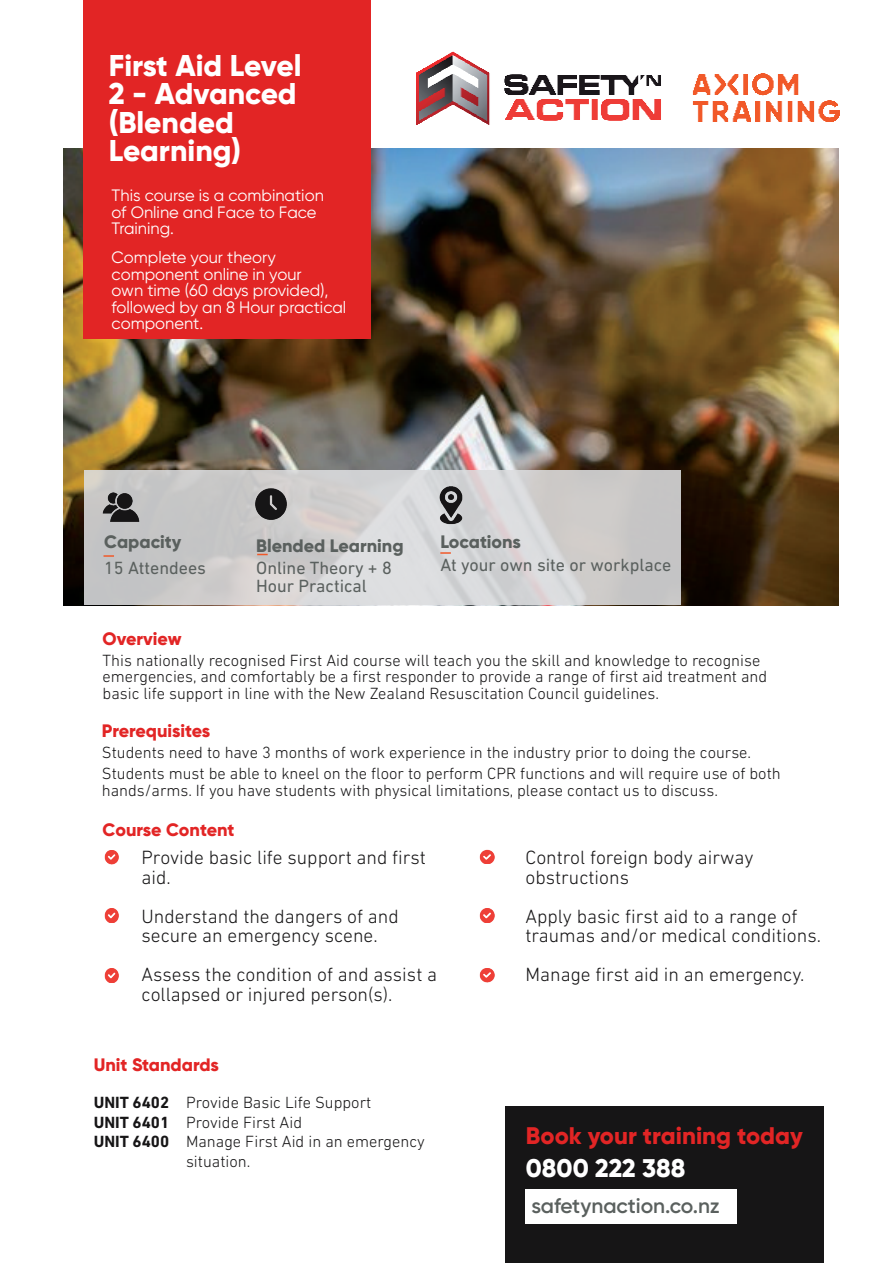
<style>
.page{position:relative;width:893px;height:1263px;background:#fff}
.page>*{position:absolute;margin:0;border:0;box-sizing:border-box;transform-origin:0 0}
.t1{font:800 30px/28.5px "Gilroy";color:#fff}
.t2{font:800 25.5px "Gilroy";color:#fff}
.t3{font:800 24px "Gilroy";color:#e22525}
.t4{font:600 21px "Gilroy";color:#5a605e}
.t5{font:300 19.5px/19.5px "DIN Next LT Pro";color:#161516}
.t6{font:18px/18px "DIN Next LT Pro";color:#5a605e}
.t7{font:800 18px "Gilroy";color:#e22525}
.t8{font:800 18px "Gilroy";color:#5a605e}
.t9{font:300 16.5px/19.8px "DIN Next LT Pro";color:#161516}
.t10{font:16.5px/16.5px "Gilroy";color:#fff}
.t11{font:700 16.5px/19.8px "DIN Next LT Pro";color:#161516;text-align:justify}
</style>
<div class="page">
<div style="left:505px;top:1106px;width:318px;height:157px;background:#161516"></div>
<img style="left:64px;top:149px;width:775px;height:456px">
<svg style="left:84px;top:471px;width:596px;height:10px;background:#cecdcd"></svg>
<img style="left:84px;top:481px;width:596px;height:124px">
<div style="left:84px;top:0;width:287px;height:339px;background:#e22525"></div>
<img style="left:428px;top:484px;width:45px;height:43px">
<div style="left:526px;top:1189px;width:211px;height:34px;background:#fff"></div>
<img style="left:416px;top:52px;width:424px;height:72px">
<img style="left:254px;top:488px;width:34px;height:33px">
<img style="left:98px;top:484px;width:45px;height:45px">
<img style="left:105px;top:850px;width:14px;height:14px">
<img style="left:105px;top:908px;width:14px;height:14px">
<img style="left:105px;top:968px;width:14px;height:14px">
<img style="left:480px;top:850px;width:15px;height:14px">
<img style="left:480px;top:908px;width:15px;height:14px">
<img style="left:480px;top:968px;width:15px;height:14px">
<svg style="left:104px;top:555px;width:10px;height:2px"></svg>
<svg style="left:440px;top:552px;width:11px;height:2px"></svg>
<h1 class="t1" style="left:109px;top:51px;width:194px">First Aid Level<br>2 - Advanced (Blended<br>Learning)</h1>
<p class="t10" style="left:112px;top:187px;width:214px">This course is a combination of Online and Face to Face<br>Training.</p>
<p class="t10" style="left:112px;top:249px;width:236px">Complete your theory component online in your<br>own time (60 days provided), followed by an 8 Hour practical component.</p>
<p class="t8" style="left:104px;top:530px;width:79px">Capacity</p>
<p class="t6" style="left:104px;top:559px;width:103px">15 Attendees</p>
<p class="t8" style="left:256px;top:534px;width:149px">Blended Learning</p>
<p class="t6" style="left:256px;top:559px;width:137px">Online Theory + 8<br>Hour Practical</p>
<p class="t8" style="left:440px;top:530px;width:82px">Locations</p>
<p class="t6" style="left:440px;top:556px;width:232px">At your own site or workplace</p>
<p class="t7" style="left:103px;top:627px;width:80px">Overview</p>
<p class="t9" style="left:103px;top:651px;width:666px;line-height:16.5px">This nationally recognised First Aid course will teach you the skill and knowledge to recognise emergencies, and comfortably be a first responder to provide a range of first aid treatment and basic life support in line with the New Zealand Resuscitation Council guidelines.</p>
<p class="t7" style="left:102px;top:720px;width:110px">Prerequisites</p>
<p class="t9" style="left:102px;top:742px;width:680px;line-height:20.7px">Students need to have 3 months of work experience in the industry prior to doing the course.<br>Students must be able to kneel on the floor to perform CPR functions and will require use of both</p>
<p class="t9" style="left:102px;top:780px;width:618px">hands/arms. If you have students with physical limitations, please contact us to discuss.</p>
<p class="t7" style="left:103px;top:818px;width:134px">Course Content</p>
<p class="t5" style="left:142px;top:848px;width:286px">Provide basic life support and first aid.</p>
<p class="t5" style="left:142px;top:906px;width:259px">Understand the dangers of and secure an emergency scene.</p>
<p class="t5" style="left:142px;top:965px;width:297px">Assess the condition of and assist a collapsed or injured person(s).</p>
<p class="t7" style="left:94px;top:1053px;width:127px">Unit Standards</p>
<p class="t11" style="left:94px;top:1092px;width:77px">UNIT 6402<br>UNIT 6401<br>UNIT 6400</p>
<p class="t9" style="left:186px;top:1092px;width:240px">Provide Basic Life Support<br>Provide First Aid<br>Manage First Aid in an emergency situation.</p>
<p class="t5" style="left:525px;top:848px;width:230px">Control foreign body airway obstructions</p>
<p class="t5" style="left:525px;top:906px;width:297px">Apply basic first aid to a range of traumas and/or medical conditions.</p>
<p class="t5" style="left:525px;top:965px;width:281px">Manage first aid in an emergency.</p>
<h3 class="t3" style="left:526px;top:1120px;width:278px">Book your training today</h3>
<h2 class="t2" style="left:526px;top:1152px;width:161px">0800 222 388</h2>
<p class="t4" style="left:531px;top:1193px;width:190px">safetynaction.co.nz</p>
</div>
